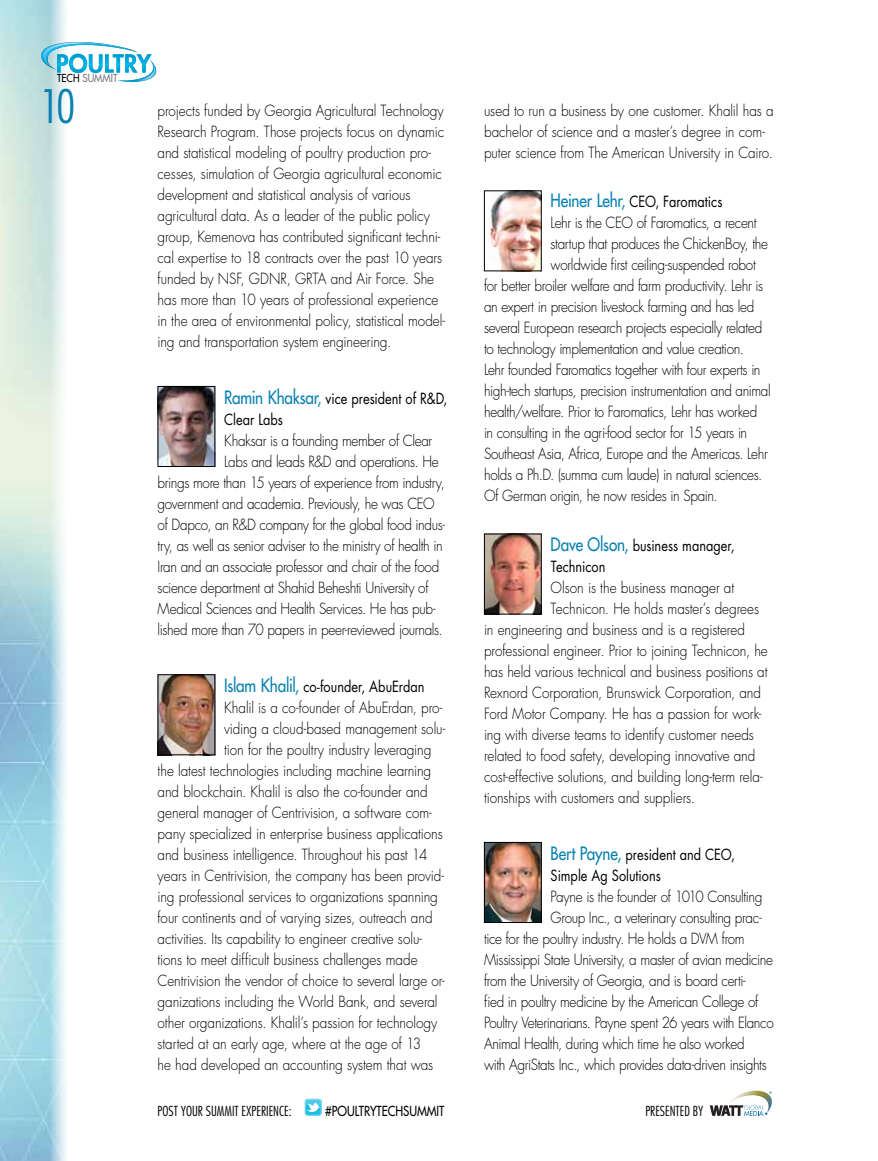
<style>
.page{position:relative;width:878px;height:1161px;background:#fff}
.page>*{position:absolute;margin:0;border:0;box-sizing:border-box;transform-origin:0 0}
.t1{font:300 condensed 45px "Futura Std";color:#0981b0}
.t2{font:300 15px/21px "Futura Std";letter-spacing:-.01em;color:#000;scale:.9 1}
.t3{font:300 15px "Futura Std";letter-spacing:-.03em;color:#000;scale:.9 1}
.t4{font:15px/21px "Futura Std";color:#000;scale:.85 1}
.t5{font:300 condensed 13.5px "Futura Std";color:#000}
.t6{font:500 13.5px "Futura Std";color:#000;scale:.85 1}
.t7{font:500 10.65px "Futura Std";color:#77787b;scale:.91 1}
.s1{color:#000}
.s2{font-weight:500;font-size:18px;color:#0981b0}
</style>
<div class="page">
<img style="left:729px;top:1091px;width:43px;height:21px">
<svg style="left:709px;top:1105px;width:58px;height:11px"></svg>
<img style="left:0;top:0;width:66px;height:1161px">
<svg style="left:40px;top:42px;width:117px;height:42px"></svg>
<img style="left:42px;top:42px;width:91px;height:27px">
<svg style="left:305px;top:1099px;width:17px;height:17px"></svg>
<svg style="left:305px;top:1099px;width:17px;height:16px"></svg>
<img style="left:160px;top:388px;width:53px;height:77px">
<div style="left:158px;top:386px;width:57px;height:81px;border:1px solid #000"></div>
<img style="left:160px;top:676px;width:53px;height:77px">
<div style="left:158px;top:674px;width:57px;height:81px;border:1px solid #000"></div>
<img style="left:488px;top:192px;width:51px;height:77px">
<div style="left:484px;top:190px;width:57px;height:81px;border:1px solid #000"></div>
<img style="left:486px;top:536px;width:53px;height:76px">
<div style="left:484px;top:534px;width:57px;height:80px;border:1px solid #000"></div>
<img style="left:486px;top:844px;width:53px;height:77px">
<div style="left:484px;top:842px;width:57px;height:81px;border:1px solid #000"></div>
<p class="t7" style="left:57px;top:72px;width:68px"><span class="s1">TECH</span> SUMMIT</p>
<h1 class="t1" style="left:40px;top:79px;width:36px">10</h1>
<p class="t2" style="left:158px;top:100px;width:321px">projects funded by Georgia Agricultural Technology Research Program. Those projects focus on dynamic and statistical modeling of poultry production pro&shy;cesses, simulation of Georgia agricultural economic development and statistical analysis of various agricultural data. As a leader of the public policy group, Kemenova has contributed significant techni&shy;cal expertise to 18 contracts over the past 10 years funded by NSF, GDNR, GRTA and Air Force. She has more than 10 years of professional experience in the area of environmental policy, statistical model&shy;ing and transportation system engineering.</p>
<p class="t4" style="left:224px;top:388px;width:264px"><span class="s2">Ramin Khaksar,</span> vice president of R&amp;D,<br>Clear Labs</p>
<p class="t2" style="left:224px;top:430px;width:233px">Khaksar is a founding member of Clear</p>
<p class="t2" style="left:224px;top:451px;width:240px">Labs and leads R&amp;D and operations. He</p>
<p class="t2" style="left:158px;top:472px;width:320px">brings more than 15 years of experience from industry,</p>
<p class="t3" style="left:158px;top:494px;width:309px">government and academia. Previously, he was CEO</p>
<p class="t2" style="left:158px;top:514px;width:321px">of Dapco, an R&amp;D company for the global food indus-</p>
<p class="t2" style="left:158px;top:535px;width:318px">try, as well as senior adviser to the ministry of health in</p>
<p class="t2" style="left:158px;top:556px;width:314px">Iran and an associate professor and chair of the food</p>
<p class="t2" style="left:158px;top:577px;width:302px">science department at Shahid Beheshti University of</p>
<p class="t2" style="left:158px;top:598px;width:310px">Medical Sciences and Health Services. He has pub-</p>
<p class="t3" style="left:158px;top:620px;width:318px">lished more than 70 papers in peer-reviewed journals.</p>
<p class="t4" style="left:224px;top:676px;width:237px"><span class="s2">Islam Khalil,</span> co-founder, AbuErdan</p>
<p class="t2" style="left:224px;top:697px;width:244px">Khalil is a co-founder of AbuErdan, pro-</p>
<p class="t2" style="left:224px;top:718px;width:247px">viding a cloud-based management solu-</p>
<p class="t2" style="left:224px;top:739px;width:232px">tion for the poultry industry leveraging</p>
<p class="t2" style="left:158px;top:760px;width:305px">the latest technologies including machine learning</p>
<p class="t2" style="left:158px;top:781px;width:302px">and blockchain. Khalil is also the co-founder and</p>
<p class="t2" style="left:158px;top:802px;width:306px">general manager of Centrivision, a software com-</p>
<p class="t2" style="left:158px;top:823px;width:318px">pany specialized in enterprise business applications</p>
<p class="t2" style="left:158px;top:844px;width:301px">and business intelligence. Throughout his past 14</p>
<p class="t2" style="left:158px;top:865px;width:320px">years in Centrivision, the company has been provid-</p>
<p class="t2" style="left:158px;top:886px;width:313px">ing professional services to organizations spanning</p>
<p class="t2" style="left:158px;top:907px;width:307px">four continents and of varying sizes, outreach and</p>
<p class="t2" style="left:158px;top:928px;width:295px">activities. Its capability to engineer creative solu-</p>
<p class="t2" style="left:158px;top:949px;width:290px">tions to meet difficult business challenges made</p>
<p class="t2" style="left:158px;top:970px;width:320px">Centrivision the vendor of choice to several large or-</p>
<p class="t2" style="left:158px;top:991px;width:312px">ganizations including the World Bank, and several</p>
<p class="t2" style="left:158px;top:1012px;width:312px">other organizations. Khalil’s passion for technology</p>
<p class="t2" style="left:158px;top:1033px;width:294px">started at an early age, where at the age of 13</p>
<p class="t2" style="left:158px;top:1054px;width:308px">he had developed an accounting system that was</p>
<p class="t5" style="left:158px;top:1103px;width:135px">POST YOUR SUMMIT EXPERIENCE:</p>
<p class="t6" style="left:325px;top:1103px;width:142px">#POULTRYTECHSUMMIT</p>
<p class="t2" style="left:484px;top:100px;width:323px">used to run a business by one customer. Khalil has a bachelor of science and a master’s degree in com&shy;puter science from The American University in Cairo.</p>
<p class="t4" style="left:550px;top:192px;width:203px"><span class="s2">Heiner Lehr,</span> CEO, Faromatics</p>
<p class="t3" style="left:550px;top:214px;width:230px">Lehr is the CEO of Faromatics, a recent</p>
<p class="t2" style="left:550px;top:234px;width:243px">startup that produces the ChickenBoy, the</p>
<p class="t2" style="left:550px;top:255px;width:229px">worldwide first ceiling-suspended robot</p>
<p class="t3" style="left:484px;top:277px;width:312px">for better broiler welfare and farm productivity. Lehr is</p>
<p class="t3" style="left:484px;top:298px;width:302px">an expert in precision livestock farming and has led</p>
<p class="t3" style="left:484px;top:319px;width:311px">several European research projects especially related</p>
<p class="t2" style="left:484px;top:339px;width:290px">to technology implementation and value creation.</p>
<p class="t2" style="left:484px;top:360px;width:309px">Lehr founded Faromatics together with four experts in</p>
<p class="t3" style="left:484px;top:382px;width:320px">high-tech startups, precision instrumentation and animal</p>
<p class="t3" style="left:484px;top:403px;width:305px">health/welfare. Prior to Faromatics, Lehr has worked</p>
<p class="t3" style="left:484px;top:424px;width:294px">in consulting in the agri-food sector for 15 years in</p>
<p class="t2" style="left:484px;top:444px;width:317px">Southeast Asia, Africa, Europe and the Americas. Lehr</p>
<p class="t2" style="left:484px;top:465px;width:311px">holds a Ph.D. (summa cum laude) in natural sciences.</p>
<p class="t2" style="left:484px;top:486px;width:261px">Of German origin, he now resides in Spain.</p>
<p class="t4" style="left:550px;top:535px;width:218px"><span class="s2">Dave Olson,</span> business manager,<br>Technicon</p>
<p class="t2" style="left:550px;top:577px;width:205px">Olson is the business manager at</p>
<p class="t2" style="left:550px;top:598px;width:233px">Technicon. He holds master’s degrees</p>
<p class="t2" style="left:484px;top:619px;width:291px">in engineering and business and is a registered</p>
<p class="t2" style="left:484px;top:640px;width:317px">professional engineer. Prior to joining Technicon, he</p>
<p class="t2" style="left:484px;top:661px;width:316px">has held various technical and business positions at</p>
<p class="t2" style="left:484px;top:682px;width:309px">Rexnord Corporation, Brunswick Corporation, and</p>
<p class="t2" style="left:484px;top:703px;width:310px">Ford Motor Company. He has a passion for work-</p>
<p class="t2" style="left:484px;top:724px;width:301px">ing with diverse teams to identify customer needs</p>
<p class="t2" style="left:484px;top:745px;width:303px">related to food safety, developing innovative and</p>
<p class="t2" style="left:484px;top:766px;width:311px">cost-effective solutions, and building long-term rela-</p>
<p class="t2" style="left:484px;top:787px;width:236px">tionships with customers and suppliers.</p>
<p class="t4" style="left:550px;top:844px;width:218px"><span class="s2">Bert Payne,</span> president and CEO,<br>Simple Ag Solutions</p>
<p class="t3" style="left:550px;top:887px;width:237px">Payne is the founder of 1010 Consulting</p>
<p class="t3" style="left:550px;top:908px;width:236px">Group Inc., a veterinary consulting prac-</p>
<p class="t2" style="left:484px;top:928px;width:291px">tice for the poultry industry. He holds a DVM from</p>
<p class="t3" style="left:484px;top:950px;width:322px">Mississippi State University, a master of avian medicine</p>
<p class="t2" style="left:484px;top:970px;width:292px">from the University of Georgia, and is board certi-</p>
<p class="t2" style="left:484px;top:991px;width:306px">fied in poultry medicine by the American College of</p>
<p class="t3" style="left:484px;top:1013px;width:323px">Poultry Veterinarians. Payne spent 26 years with Elanco</p>
<p class="t3" style="left:484px;top:1034px;width:291px">Animal Health, during which time he also worked</p>
<p class="t3" style="left:484px;top:1055px;width:316px">with AgriStats Inc., which provides data-driven insights</p>
<p class="t5" style="left:645px;top:1103px;width:60px">PRESENTED BY</p>
</div>
